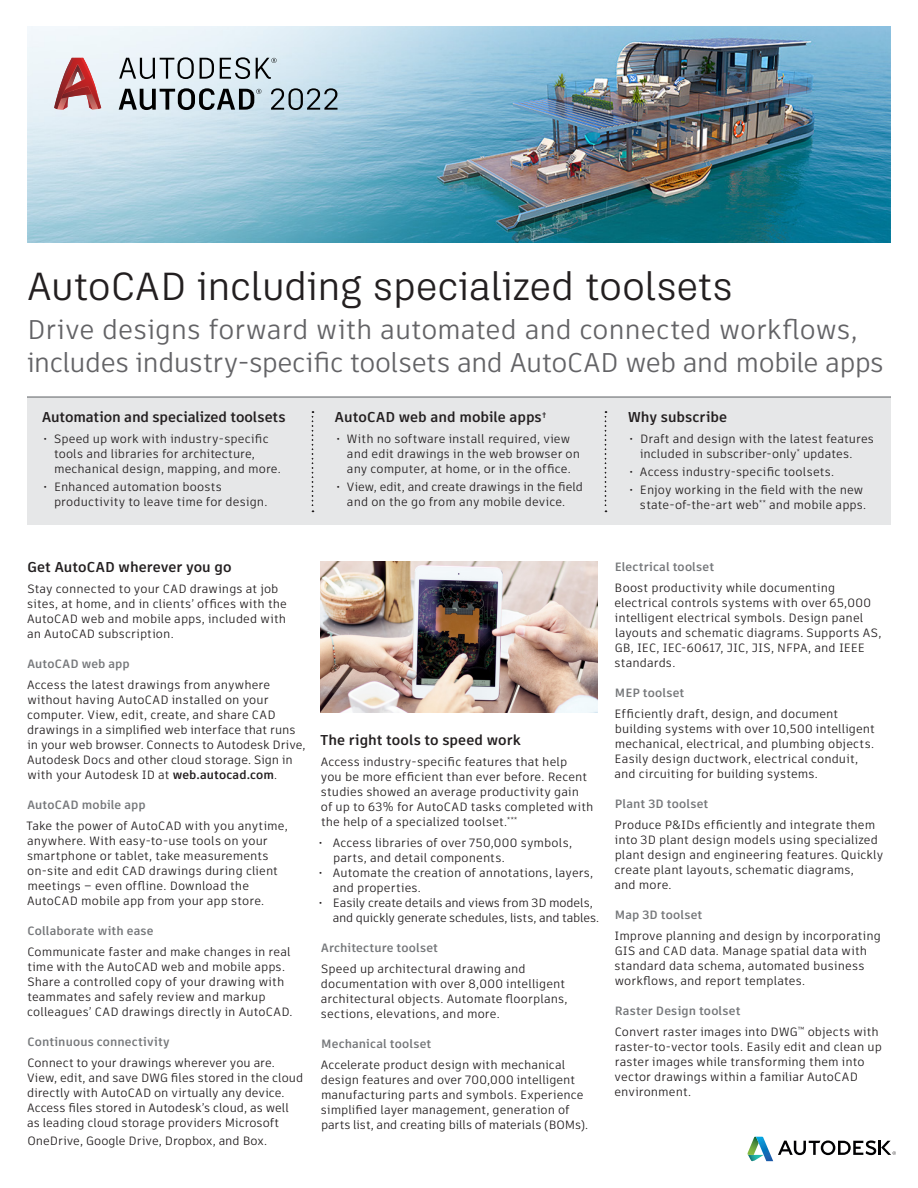
<style>
.page{position:relative;width:918px;height:1188px;background:#fff}
.page>*{position:absolute;margin:0;border:0;box-sizing:border-box;transform-origin:0 0}
.Headline__Level_2{font:39px "Artifakt Legend";letter-spacing:-.015em;color:#231f20}
.Headline__Level_2-2{font:27px/33px "Artifakt Element";letter-spacing:-.01em;color:#636366}
.Text_Heading{font:700 14.25px "Artifakt Element";color:#231f20}
.Body_Text{font:12px/15px "Artifakt Element";letter-spacing:.005em;color:#231f20}
.Text_Subheading{font:700 12px "Artifakt Element";letter-spacing:.01em;color:#76787b}
.Body_Text-2{font:12px/15px "Artifakt Element";letter-spacing:-.015em;color:#231f20}
.s1{font-weight:700}
</style>
<div class="page">
<img style="left:27px;top:27px;width:864px;height:215px">
<svg style="left:747px;top:1137px;width:149px;height:24px"></svg>
<div style="left:27px;top:396px;width:864px;height:129px;background:#e6e7e8"></div>
<svg style="left:312px;top:411px;width:1px;height:101px"></svg>
<svg style="left:605px;top:411px;width:2px;height:101px"></svg>
<hr style="left:27px;top:396px;width:864px;height:2px;background:#939598">
<img style="left:321px;top:561px;width:276px;height:152px">
<svg style="left:54px;top:58px;width:47px;height:52px;background:#c8888b"></svg>
<svg style="left:119px;top:57px;width:75px;height:22px;background:#afb7bb"></svg>
<svg style="left:200px;top:58px;width:14px;height:21px"></svg>
<svg style="left:220px;top:57px;width:30px;height:22px"></svg>
<svg style="left:256px;top:58px;width:20px;height:21px"></svg>
<svg style="left:119px;top:88px;width:142px;height:22px;background:#8b949a"></svg>
<svg style="left:271px;top:88px;width:66px;height:22px"></svg>
<p class="Headline__Level_2" style="left:27px;top:259px;width:708px">AutoCAD including specialized toolsets</p>
<p class="Headline__Level_2-2" style="left:27px;top:313px;width:858px">Drive designs forward with automated and connected workflows, includes industry-specific toolsets and AutoCAD web and mobile apps</p>
<p class="Text_Heading" style="left:42px;top:408px;width:245px">Automation and specialized toolsets</p>
<p class="Body_Text" style="left:54px;top:432px;width:228px;text-indent:-10px">• Speed up work with industry-specific tools and libraries for architecture, mechanical design, mapping, and more.</p>
<p class="Body_Text" style="left:54px;top:480px;width:215px;text-indent:-10px">• Enhanced automation boosts productivity to leave time for design.</p>
<p class="Text_Heading" style="left:335px;top:408px;width:213px">AutoCAD web and mobile apps<sup>†</sup></p>
<p class="Body_Text" style="left:347px;top:432px;width:235px;text-indent:-10px">• With no software install required, view and edit drawings in the web browser on any computer, at home, or in the office.</p>
<p class="Body_Text" style="left:347px;top:480px;width:237px;text-indent:-10px">• View, edit, and create drawings in the field and on the go from any mobile device.</p>
<p class="Text_Heading" style="left:628px;top:408px;width:101px">Why subscribe</p>
<p class="Body_Text" style="left:640px;top:432px;width:235px;text-indent:-10px">• Draft and design with the latest features included in subscriber-only<sup>*</sup> updates.</p>
<p class="Body_Text" style="left:629px;top:465px;width:206px">• Access industry-specific toolsets.</p>
<p class="Body_Text" style="left:629px;top:483px;width:238px;text-align:right">• Enjoy working in the field with the new state-of-the-art web<sup>**</sup> and mobile apps.</p>
<p class="Text_Heading" style="left:27px;top:557px;width:206px">Get AutoCAD wherever you go</p>
<p class="Body_Text" style="left:27px;top:582px;width:261px">Stay connected to your CAD drawings at job sites, at home, and in clients’ offices with the AutoCAD web and mobile apps, included with an AutoCAD subscription.</p>
<p class="Text_Subheading" style="left:27px;top:656px;width:104px">AutoCAD web app</p>
<p class="Body_Text" style="left:27px;top:678px;width:280px">Access the latest drawings from anywhere without having AutoCAD installed on your computer. View, edit, create, and share CAD drawings in a simplified web interface that runs in your web browser. Connects to Autodesk Drive, Autodesk Docs and other cloud storage. Sign in with your Autodesk ID at <span class="s1">web.autocad.com</span>.</p>
<p class="Text_Subheading" style="left:27px;top:797px;width:120px">AutoCAD mobile app</p>
<p class="Body_Text" style="left:27px;top:819px;width:263px">Take the power of AutoCAD with you anytime, anywhere. With easy-to-use tools on your smartphone or tablet, take measurements on-site and edit CAD drawings during client meetings – even offline. Download the AutoCAD mobile app from your app store.</p>
<p class="Text_Subheading" style="left:28px;top:923px;width:128px">Collaborate with ease</p>
<p class="Body_Text" style="left:27px;top:945px;width:267px">Communicate faster and make changes in real time with the AutoCAD web and mobile apps.<br>Share a controlled copy of your drawing with teammates and safely review and markup colleagues’ CAD drawings directly in AutoCAD.</p>
<p class="Text_Subheading" style="left:28px;top:1034px;width:144px">Continuous connectivity</p>
<p class="Body_Text" style="left:27px;top:1056px;width:278px">Connect to your drawings wherever you are.<br>View, edit, and save DWG files stored in the cloud directly with AutoCAD on virtually any device.<br>Access files stored in Autodesk’s cloud, as well as leading cloud storage providers Microsoft</p>
<p class="Body_Text" style="left:27px;top:1133px;width:241px">OneDrive, Google Drive, Dropbox, and Box.</p>
<p class="Text_Heading" style="left:320px;top:730px;width:202px">The right tools to speed work</p>
<p class="Body_Text" style="left:321px;top:755px;width:274px">Access industry-specific features that help<br>you be more efficient than ever before. Recent studies showed an average productivity gain of up to 63% for AutoCAD tasks completed with the help of a specialized toolset.<sup>***</sup></p>
<p class="Body_Text" style="left:333px;top:836px;width:241px;text-indent:-14px">• Access libraries of over 750,000 symbols, parts, and detail components.</p>
<p class="Body_Text" style="left:333px;top:866px;width:262px;text-indent:-14px">• Automate the creation of annotations, layers, and properties.</p>
<p class="Body_Text-2" style="left:333px;top:896px;width:268px;text-indent:-14px">• Easily create details and views from 3D models, and quickly generate schedules, lists, and tables.</p>
<p class="Text_Subheading" style="left:321px;top:940px;width:119px">Architecture toolset</p>
<p class="Body_Text" style="left:321px;top:962px;width:248px">Speed up architectural drawing and documentation with over 8,000 intelligent architectural objects. Automate floorplans, sections, elevations, and more.</p>
<p class="Text_Subheading" style="left:321px;top:1036px;width:112px">Mechanical toolset</p>
<p class="Body_Text" style="left:321px;top:1058px;width:269px">Accelerate product design with mechanical design features and over 700,000 intelligent manufacturing parts and symbols. Experience simplified layer management, generation of parts list, and creating bills of materials (BOMs).</p>
<p class="Text_Subheading" style="left:615px;top:558px;width:101px">Electrical toolset</p>
<p class="Body_Text" style="left:614px;top:580px;width:269px">Boost productivity while documenting electrical controls systems with over 65,000 intelligent electrical symbols. Design panel layouts and schematic diagrams. Supports AS, GB, IEC, IEC-60617, JIC, JIS, NFPA, and IEEE standards.</p>
<p class="Text_Subheading" style="left:615px;top:684px;width:71px">MEP toolset</p>
<p class="Body_Text" style="left:614px;top:706px;width:262px">Efficiently draft, design, and document building systems with over 10,500 intelligent mechanical, electrical, and plumbing objects.<br>Easily design ductwork, electrical conduit, and circuiting for building systems.</p>
<p class="Text_Subheading" style="left:615px;top:795px;width:95px">Plant 3D toolset</p>
<p class="Body_Text" style="left:614px;top:817px;width:270px">Produce P&amp;IDs efficiently and integrate them into 3D plant design models using specialized plant design and engineering features. Quickly create plant layouts, schematic diagrams,<br>and more.</p>
<p class="Text_Subheading" style="left:615px;top:906px;width:89px">Map 3D toolset</p>
<p class="Body_Text" style="left:615px;top:928px;width:268px">Improve planning and design by incorporating GIS and CAD data. Manage spatial data with standard data schema, automated business workflows, and report templates.</p>
<p class="Text_Subheading" style="left:615px;top:1002px;width:127px">Raster Design toolset</p>
<p class="Body_Text" style="left:614px;top:1024px;width:269px">Convert raster images into DWG<sup>™</sup> objects with raster-to-vector tools. Easily edit and clean up raster images while transforming them into vector drawings within a familiar AutoCAD environment.</p>
</div>
